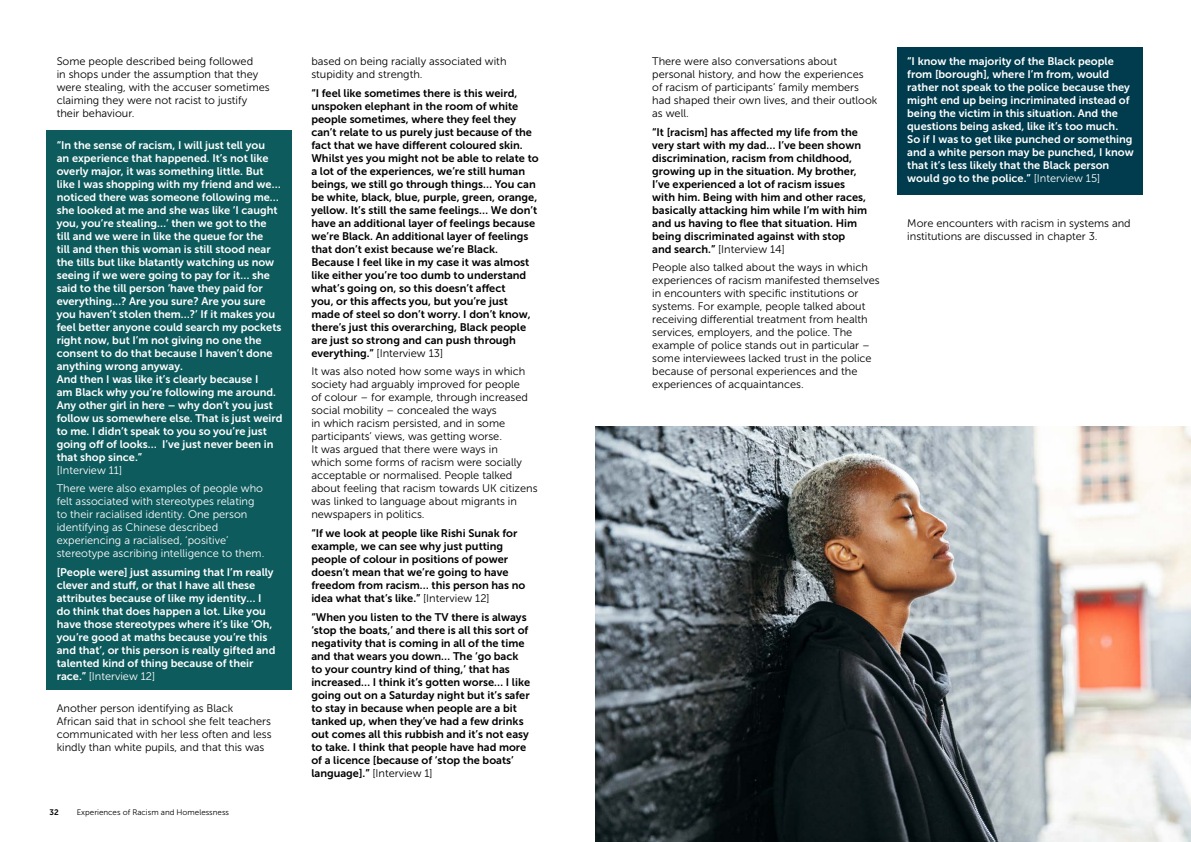
<style>
.page{position:relative;width:1191px;height:842px;background:#fff}
.page>*{position:absolute;margin:0;border:0;box-sizing:border-box;transform-origin:0 0}
.t1{font:11px/13px "Museo Sans 700";color:#000}
.t2{font:11px/13px "Museo Sans 700";color:#fff}
.t3{font:11px/13px "Museo Sans 300";color:#000}
.t4{font:11px/13px "Museo Sans 300";color:#fff}
.t5{font:8px "Museo Sans 300";color:#000}
.t6{font:8px "Museo Sans 700";color:#000}
.s1{font-family:"Museo Sans 300"}
</style>
<div class="page">
<div style="left:47px;top:131px;width:245px;height:559px;background:#0e5b5d"></div>
<div style="left:897px;top:47px;width:246px;height:148px;background:#003c4d"></div>
<img style="left:595px;top:426px;width:596px;height:416px">
<p class="t3" style="left:57px;top:55px;width:215px">Some people described being followed<br>in shops under the assumption that they were stealing, with the accuser sometimes claiming they were not racist to justify their behaviour.</p>
<p class="t2" style="left:57px;top:138px;width:227px">“In the sense of racism, I will just tell you<br>an experience that happened. It’s not like overly major, it was something little. But like I was shopping with my friend and we… noticed there was someone following me… she looked at me and she was like ‘I caught you, you’re stealing…’ then we got to the till and we were in like the queue for the<br>till and then this woman is still stood near the tills but like blatantly watching us now seeing if we were going to pay for it… she said to the till person ‘have they paid for everything…? Are you sure? Are you sure you haven’t stolen them…?’ If it makes you feel better anyone could search my pockets right now, but I’m not giving no one the consent to do that because I haven’t done anything wrong anyway.<br>And then I was like it’s clearly because I<br>am Black why you’re following me around.<br>Any other girl in here – why don’t you just follow us somewhere else. That is just weird to me. I didn’t speak to you so you’re just going off of looks… I’ve just never been in that shop since.”<br><span class="s1">[Interview 11]</span></p>
<p class="t4" style="left:57px;top:482px;width:209px">There were also examples of people who felt associated with stereotypes relating to their racialised identity. One person identifying as Chinese described experiencing a racialised, ‘positive’ stereotype ascribing intelligence to them.</p>
<p class="t2" style="left:57px;top:566px;width:220px">[People were] just assuming that I’m really clever and stuff, or that I have all these attributes because of like my identity… I do think that does happen a lot. Like you have those stereotypes where it’s like ‘Oh, you’re good at maths because you’re this and that’, or this person is really gifted and talented kind of thing because of their race.” <span class="s1">[Interview 12]</span></p>
<p class="t3" style="left:57px;top:701px;width:216px">Another person identifying as Black<br>African said that in school she felt teachers communicated with her less often and less kindly than white pupils, and that this was</p>
<p class="t6" style="left:49px;top:808px;width:11px">32</p>
<p class="t5" style="left:77px;top:808px;width:154px">Experiences of Racism and Homelessness</p>
<p class="t3" style="left:311px;top:55px;width:197px">based on being racially associated with stupidity and strength.</p>
<p class="t1" style="left:311px;top:86px;width:229px">“I feel like sometimes there is this weird, unspoken elephant in the room of white people sometimes, where they feel they can’t relate to us purely just because of the fact that we have different coloured skin.<br>Whilst yes you might not be able to relate to a lot of the experiences, we’re still human beings, we still go through things… You can be white, black, blue, purple, green, orange, yellow. It’s still the same feelings… We don’t have an additional layer of feelings because we’re Black. An additional layer of feelings that don’t exist because we’re Black.<br>Because I feel like in my case it was almost like either you’re too dumb to understand what’s going on, so this doesn’t affect<br>you, or this affects you, but you’re just made of steel so don’t worry. I don’t know, there’s just this overarching, Black people are just so strong and can push through everything.” <span class="s1">[Interview 13]</span></p>
<p class="t3" style="left:311px;top:365px;width:228px">It was also noted how some ways in which society had arguably improved for people<br>of colour – for example, through increased social mobility – concealed the ways<br>in which racism persisted, and in some participants’ views, was getting worse.<br>It was argued that there were ways in<br>which some forms of racism were socially acceptable or normalised. People talked about feeling that racism towards UK citizens was linked to language about migrants in newspapers in politics.</p>
<p class="t1" style="left:311px;top:527px;width:215px">“If we look at people like Rishi Sunak for example, we can see why just putting people of colour in positions of power doesn’t mean that we’re going to have freedom from racism… this person has no idea what that’s like.” <span class="s1">[Interview 12]</span></p>
<p class="t1" style="left:311px;top:610px;width:220px">“When you listen to the TV there is always ‘stop the boats,’ and there is all this sort of negativity that is coming in all of the time and that wears you down… The ‘go back to your country kind of thing,’ that has increased… I think it’s gotten worse… I like going out on a Saturday night but it’s safer to stay in because when people are a bit tanked up, when they’ve had a few drinks out comes all this rubbish and it’s not easy to take. I think that people have had more of a licence [because of ‘stop the boats’ language].” <span class="s1">[Interview 1]</span></p>
<p class="t3" style="left:652px;top:55px;width:227px">There were also conversations about personal history, and how the experiences<br>of racism of participants’ family members had shaped their own lives, and their outlook as well.</p>
<p class="t1" style="left:652px;top:125px;width:216px">“It [racism] has affected my life from the very start with my dad… I’ve been shown discrimination, racism from childhood, growing up in the situation. My brother, I’ve experienced a lot of racism issues with him. Being with him and other races, basically attacking him while I’m with him and us having to flee that situation. Him being discriminated against with stop and search.” <span class="s1">[Interview 14]</span></p>
<p class="t3" style="left:652px;top:261px;width:229px">People also talked about the ways in which experiences of racism manifested themselves in encounters with specific institutions or systems. For example, people talked about receiving differential treatment from health services, employers, and the police. The example of police stands out in particular – some interviewees lacked trust in the police because of personal experiences and the experiences of acquaintances.</p>
<p class="t2" style="left:907px;top:55px;width:228px">“I know the majority of the Black people from [borough], where I’m from, would rather not speak to the police because they might end up being incriminated instead of being the victim in this situation. And the questions being asked, like it’s too much.<br>So if I was to get like punched or something and a white person may be punched, I know that it’s less likely that the Black person would go to the police.” <span class="s1">[Interview 15]</span></p>
<p class="t3" style="left:907px;top:216px;width:225px">More encounters with racism in systems and institutions are discussed in chapter 3.</p>
</div>
